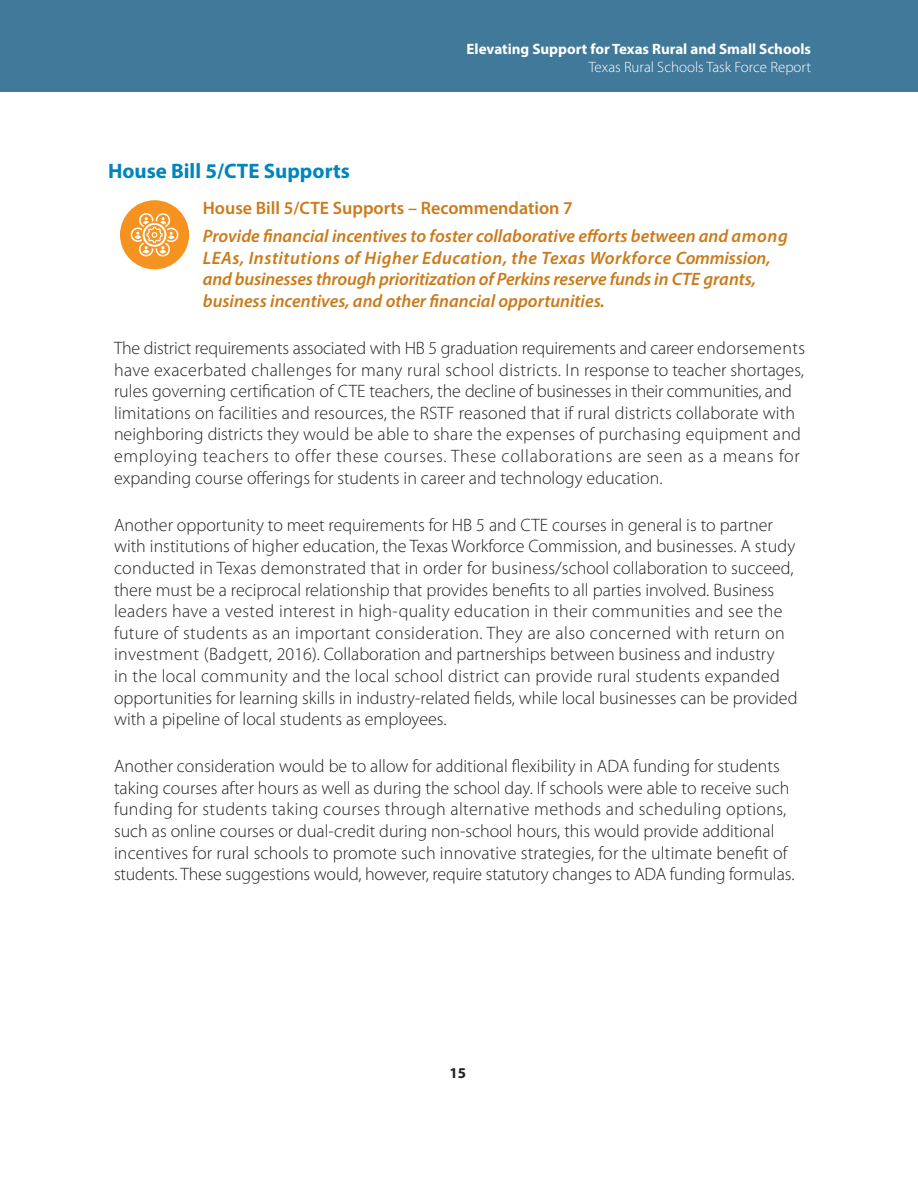
<style>
.page{position:relative;width:918px;height:1188px;background:#fff}
.page>*{position:absolute;margin:0;border:0;box-sizing:border-box;transform-origin:0 0}
.t1{font:700 21px "Myriad Pro";color:#0085bd}
.t2{font:300 18px/21.6px "Myriad Pro";color:#231f20}
.t3{font:italic 600 18px/21.6px "Myriad Pro";color:#cb7a19}
.t4{font:600 18px "Myriad Pro";color:#cb7a19}
.t5{font:700 15px "Myriad Pro";color:#fff}
.t6{font:300 15px "Myriad Pro";color:#fff}
.t7{font:700 15px "Myriad Pro";color:#231f20}
</style>
<div class="page">
<div style="left:0;top:0;width:918px;height:92px;background:#407999"></div>
<div style="left:120px;top:200px;width:69px;height:69px;background:#f69220;border-radius:50%"></div>
<svg style="left:131px;top:213px;width:47px;height:44px"></svg>
<p class="t5" style="left:467px;top:39px;width:346px">Elevating Support for Texas Rural and Small Schools</p>
<p class="t6" style="left:589px;top:58px;width:224px">Texas Rural Schools Task Force Report</p>
<p class="t1" style="left:108px;top:157px;width:243px">House Bill 5/CTE Supports</p>
<p class="t4" style="left:203px;top:196px;width:371px">House Bill 5/CTE Supports – Recommendation 7</p>
<p class="t3" style="left:203px;top:225px;width:586px">Provide financial incentives to foster collaborative efforts between and among LEAs, Institutions of Higher Education, the Texas Workforce Commission, and businesses through prioritization of Perkins reserve funds in CTE grants, business incentives, and other financial opportunities.</p>
<p class="t2" style="left:114px;top:337px;width:693px">The district requirements associated with HB 5 graduation requirements and career endorsements have exacerbated challenges for many rural school districts. In response to teacher shortages, rules governing certification of CTE teachers, the decline of businesses in their communities, and limitations on facilities and resources, the RSTF reasoned that if rural districts collaborate with neighboring districts they would be able to share the expenses of purchasing equipment and employing teachers to offer these courses. These collaborations are seen as a means for expanding course offerings for students in career and technology education.</p>
<p class="t2" style="left:114px;top:514px;width:685px">Another opportunity to meet requirements for HB 5 and CTE courses in general is to partner with institutions of higher education, the Texas Workforce Commission, and businesses. A study conducted in Texas demonstrated that in order for business/school collaboration to succeed, there must be a reciprocal relationship that provides benefits to all parties involved. Business leaders have a vested interest in high-quality education in their communities and see the future of students as an important consideration. They are also concerned with return on investment (Badgett, 2016). Collaboration and partnerships between business and industry<br>in the local community and the local school district can provide rural students expanded opportunities for learning skills in industry-related fields, while local businesses can be provided with a pipeline of local students as employees.</p>
<p class="t2" style="left:114px;top:755px;width:682px">Another consideration would be to allow for additional flexibility in ADA funding for students taking courses after hours as well as during the school day. If schools were able to receive such funding for students taking courses through alternative methods and scheduling options, such as online courses or dual-credit during non-school hours, this would provide additional incentives for rural schools to promote such innovative strategies, for the ultimate benefit of students. These suggestions would, however, require statutory changes to ADA funding formulas.</p>
<p class="t7" style="left:450px;top:1063px;width:18px">15</p>
</div>
